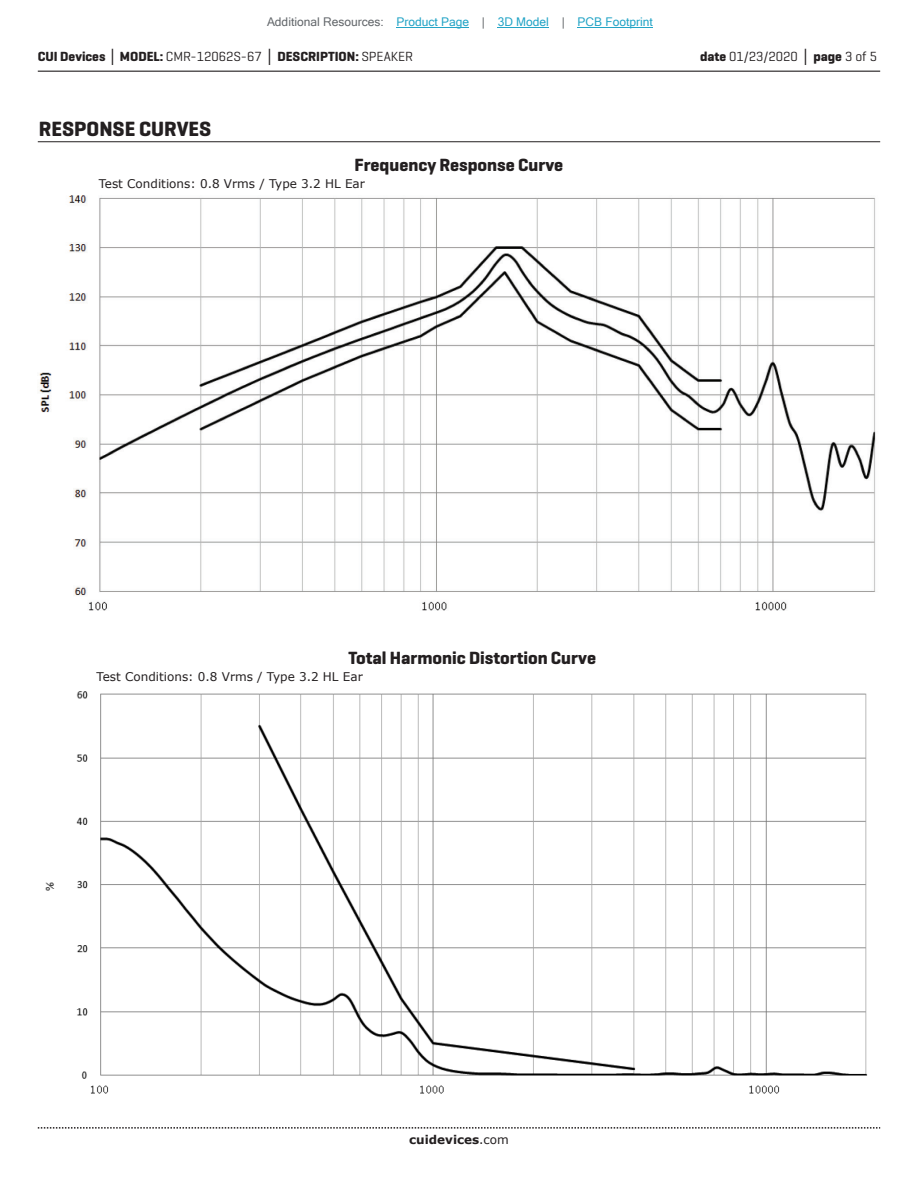
<style>
.page{position:relative;width:918px;height:1188px;background:#fff}
.page>*{position:absolute;margin:0;border:0;box-sizing:border-box;transform-origin:0 0}
.t1{font:700 21px "Geogrotesque";color:#231f20}
.t2{font:700 18px "Geogrotesque";color:#231f20}
.t3{font:700 13.5px "Geogrotesque";color:#231f20}
.t4{font:13.5px "Geogrotesque";color:#231f20}
.t5{font:12px "Verdana";color:#231f20}
.t6{font:12px "Microsoft Sans Serif";color:#23a4c6}
.t7{font:700 12px "Verdana";color:#231f20}
.s1{color:#63676b}
.s2{font-family:"Verdana"}
.s3{font-weight:400}
.s4{font-weight:700}
.s5{font-family:"Verdana";font-weight:700}
</style>
<div class="page">
<hr style="left:38px;top:71px;width:842px;height:1px;background:#231f20">
<svg style="left:38px;top:1127px;width:842px;height:2px"></svg>
<img style="left:39px;top:195px;width:837px;height:416px">
<hr style="left:38px;top:141px;width:842px;height:1px;background:#231f20">
<img style="left:45px;top:691px;width:823px;height:403px">
<hr style="left:397px;top:27px;width:72px;height:1px;background:#23a4c6">
<hr style="left:498px;top:27px;width:51px;height:1px;background:#23a4c6">
<hr style="left:578px;top:27px;width:75px;height:1px;background:#23a4c6">
<p class="t6" style="left:267px;top:15px;width:387px"><span class="s1">Additional Resources:</span> Product Page <span class="s1">|</span> 3D Model <span class="s1">|</span> PCB Footprint</p>
<p class="t3" style="left:38px;top:48px;width:377px">CUI Devices <span class="s2">│</span> MODEL: <span class="s3">CMR-12062S-67</span> <span class="s2">│</span> DESCRIPTION: <span class="s3">SPEAKER</span></p>
<h1 class="t1" style="left:39px;top:116px;width:174px">RESPONSE CURVES</h1>
<h2 class="t2" style="left:355px;top:153px;width:210px">Frequency Response Curve</h2>
<p class="t5" style="left:99px;top:175px;width:268px">Test Conditions: 0.8 Vrms / Type 3.2 HL Ear</p>
<p class="t4" style="left:700px;top:48px;width:179px"><span class="s4">date</span> 01/23/2020 <span class="s5">│</span> <span class="s4">page</span> 3 of 5</p>
<h2 class="t2" style="left:348px;top:646px;width:249px">Total Harmonic Distortion Curve</h2>
<p class="t5" style="left:97px;top:668px;width:268px">Test Conditions: 0.8 Vrms / Type 3.2 HL Ear</p>
<p class="t7" style="left:409px;top:1131px;width:101px">cuidevices<span class="s3">.com</span></p>
</div>
